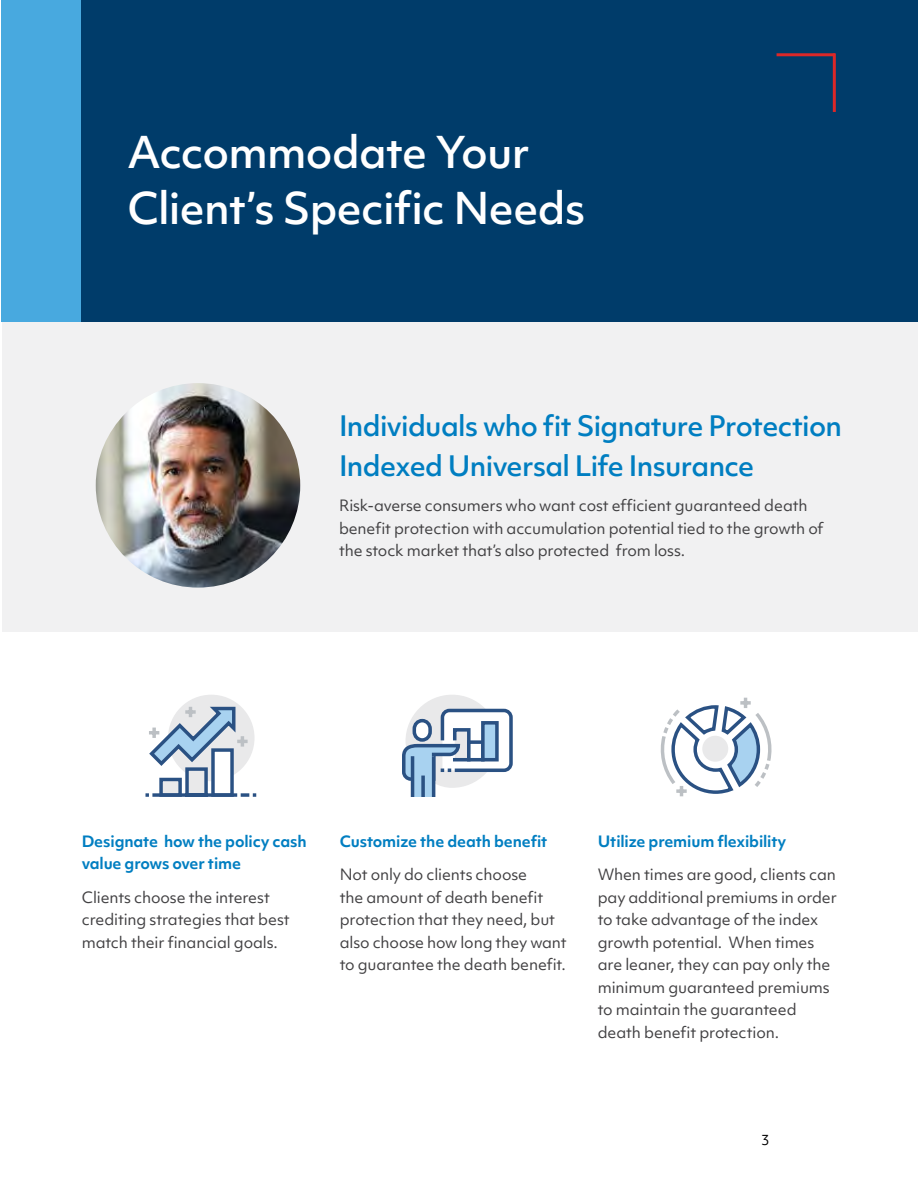
<style>
.page{position:relative;width:918px;height:1188px;background:#fff}
.page>*{position:absolute;margin:0;border:0;box-sizing:border-box;transform-origin:0 0}
.t1{font:500 42px/55.5px "Objektiv Mk 1";letter-spacing:-.015em;color:#fff}
.t2{font:500 27px/40.5px "Objektiv Mk 1";letter-spacing:-.025em;color:#007ec1}
.t3{font:15px/22.5px "Objektiv Mk 1";letter-spacing:-.01em;color:#414042}
.t4{font:700 15px/22.5px "Objektiv Mk 1";letter-spacing:-.01em;color:#007ec1}
.t5{font:13.5px "Objektiv Mk 1";color:#000}
</style>
<div class="page">
<div style="left:3px;top:304px;width:915px;height:328px;background:#f1f1f2"></div>
<div style="left:2px;top:0;width:916px;height:322px;background:#003c6a"></div>
<div style="left:2px;top:0;width:79px;height:322px;background:#48a9df"></div>
<hr style="left:777px;top:53px;width:58px;height:3px;background:#dc2828">
<hr style="left:833px;top:53px;width:3px;height:59px;background:#dc2828">
<div style="left:168px;top:695px;width:87px;height:86px;background:#e9e9ea;border-radius:50%"></div>
<svg style="left:146px;top:706px;width:110px;height:91px"></svg>
<div style="left:406px;top:695px;width:93px;height:93px;background:#e9e9ea;border-radius:50%"></div>
<div style="left:413px;top:756px;width:21px;height:41px;background:#a8d2f0"></div>
<hr style="left:432px;top:756px;width:3px;height:41px;background:#2a5183">
<svg style="left:421px;top:783px;width:4px;height:14px"></svg>
<hr style="left:411px;top:756px;width:3px;height:41px;background:#2a5183">
<svg style="left:402px;top:707px;width:111px;height:76px"></svg>
<svg style="left:661px;top:698px;width:111px;height:98px"></svg>
<svg style="left:676px;top:789px;width:11px;height:4px"></svg>
<img style="left:96px;top:383px;width:204px;height:205px;border-radius:102px">
<h1 class="t1" style="left:128px;top:124px;width:459px">Accommodate Your<br>Client’s Specific Needs</h1>
<h2 class="t2" style="left:339px;top:405px;width:505px">Individuals who fit Signature Protection<br>Indexed Universal Life Insurance</h2>
<p class="t3" style="left:339px;top:494px;width:486px">Risk-averse consumers who want cost efficient guaranteed death benefit protection with accumulation potential tied to the growth of the stock market that’s also protected from loss.</p>
<p class="t4" style="left:82px;top:829px;width:226px">Designate how the policy cash value grows over time</p>
<p class="t3" style="left:82px;top:886px;width:209px">Clients choose the interest crediting strategies that best match their financial goals.</p>
<p class="t4" style="left:340px;top:829px;width:209px">Customize the death benefit</p>
<p class="t3" style="left:340px;top:863px;width:229px">Not only do clients choose<br>the amount of death benefit protection that they need, but also choose how long they want to guarantee the death benefit.</p>
<p class="t4" style="left:598px;top:829px;width:190px">Utilize premium flexibility</p>
<p class="t3" style="left:598px;top:863px;width:241px">When times are good, clients can pay additional premiums in order to take advantage of the index growth potential. When times are leaner, they can pay only the minimum guaranteed premiums to maintain the guaranteed death benefit protection.</p>
<p class="t5" style="left:761px;top:1131px;width:10px">3</p>
</div>
